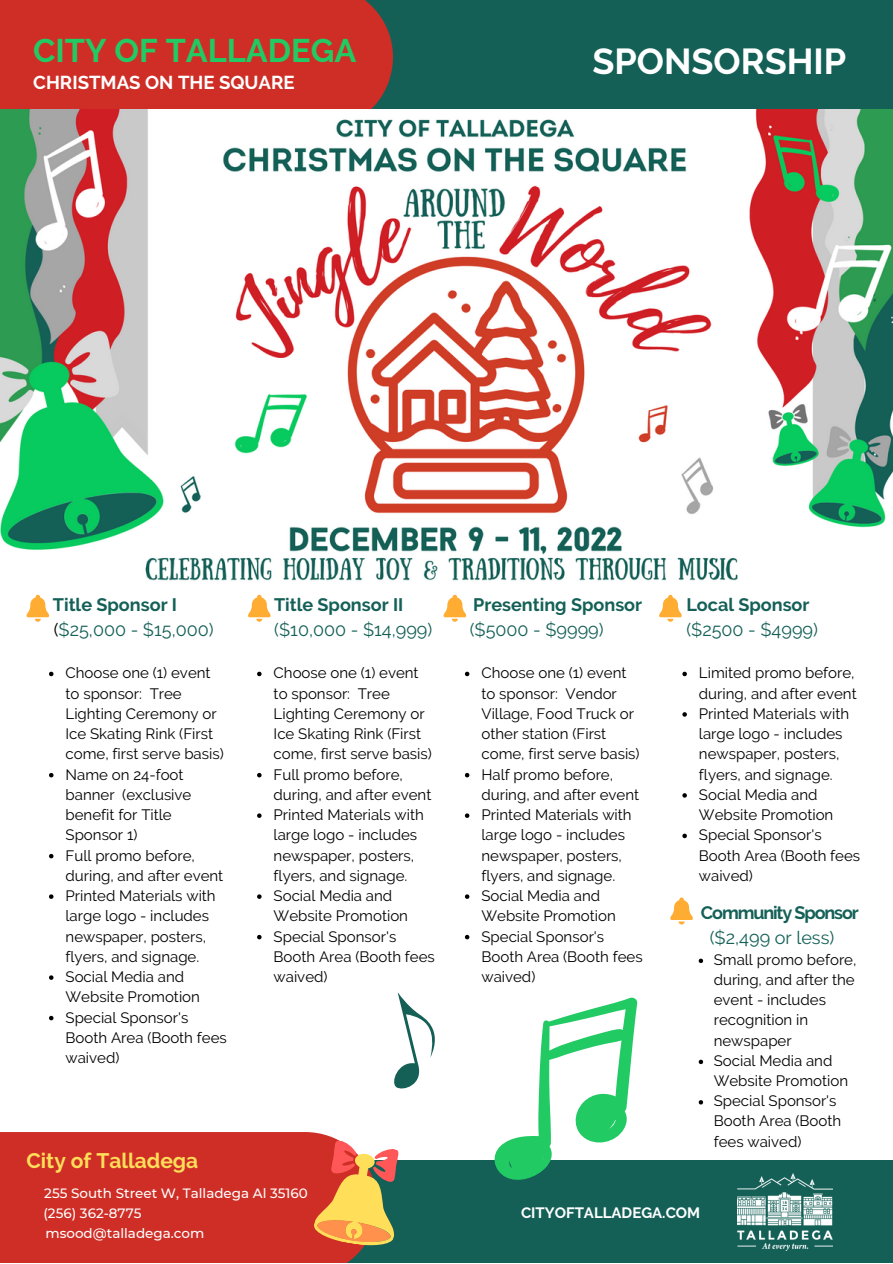
<style>
.page{position:relative;width:893px;height:1264px;background:#fff}
.page>*{position:absolute;margin:0;border:0;box-sizing:border-box;transform-origin:0 0}
.t1{font:700 36px "Raleway";color:#fff}
.t2{font:700 32.55px "Raleway";color:#22ca64}
.t3{font:700 21px "Raleway";color:#ffde59}
.t4{font:700 18.6px "Raleway";color:#fff}
.t5{font:18px/24.8px "Raleway";color:#146057}
.t6{font:700 18px "Raleway";color:#146057}
.t7{font:700 18px "Raleway";letter-spacing:-.06em;color:#146057}
.t8{font:15px/20.2px "Raleway";color:#000}
.t9{font:700 15px "Raleway";color:#fff}
.t10{font:500 13.5px/20px "Montserrat";color:#fff}
.s1{font-weight:700}
.s2{color:#000}
</style>
<div class="page">
<div style="left:0;top:0;width:892px;height:178px;background:#146057"></div>
<div style="left:0;top:1159px;width:892px;height:103px;background:#146057"></div>
<div style="left:0;top:1132px;width:362px;height:130px;background:#cf2e26"></div>
<div style="left:0;top:0;width:393px;height:109px;background:#cf2e26"></div>
<img style="left:737px;top:1173px;width:95px;height:77px">
<svg style="left:27px;top:595px;width:22px;height:26px"></svg>
<svg style="left:465px;top:671px;width:4px;height:5px"></svg>
<svg style="left:465px;top:773px;width:4px;height:4px"></svg>
<svg style="left:465px;top:813px;width:4px;height:5px"></svg>
<svg style="left:465px;top:894px;width:4px;height:4px"></svg>
<svg style="left:465px;top:934px;width:4px;height:5px"></svg>
<svg style="left:682px;top:671px;width:4px;height:5px"></svg>
<svg style="left:682px;top:712px;width:4px;height:4px"></svg>
<svg style="left:682px;top:793px;width:4px;height:4px"></svg>
<svg style="left:682px;top:833px;width:4px;height:5px"></svg>
<svg style="left:257px;top:671px;width:4px;height:5px"></svg>
<svg style="left:257px;top:773px;width:4px;height:4px"></svg>
<svg style="left:257px;top:813px;width:4px;height:5px"></svg>
<svg style="left:257px;top:894px;width:4px;height:4px"></svg>
<svg style="left:257px;top:934px;width:4px;height:5px"></svg>
<svg style="left:698px;top:958px;width:5px;height:5px"></svg>
<svg style="left:698px;top:1059px;width:5px;height:5px"></svg>
<svg style="left:698px;top:1100px;width:5px;height:4px"></svg>
<svg style="left:670px;top:897px;width:22px;height:27px"></svg>
<svg style="left:659px;top:595px;width:22px;height:26px"></svg>
<svg style="left:443px;top:595px;width:23px;height:26px"></svg>
<svg style="left:248px;top:595px;width:22px;height:26px"></svg>
<svg style="left:487px;top:997px;width:153px;height:183px"></svg>
<svg style="left:394px;top:992px;width:41px;height:97px"></svg>
<svg style="left:312px;top:1139px;width:94px;height:110px"></svg>
<img style="left:0;top:109px;width:892px;height:472px">
<svg style="left:49px;top:671px;width:4px;height:5px"></svg>
<svg style="left:49px;top:773px;width:4px;height:4px"></svg>
<svg style="left:49px;top:853px;width:4px;height:5px"></svg>
<svg style="left:49px;top:894px;width:4px;height:4px"></svg>
<svg style="left:49px;top:975px;width:4px;height:4px"></svg>
<svg style="left:49px;top:1015px;width:4px;height:5px"></svg>
<h2 class="t2" style="left:33px;top:31px;width:324px">CITY OF TALLADEGA</h2>
<p class="t4" style="left:33px;top:72px;width:263px">CHRISTMAS ON THE SQUARE</p>
<h1 class="t1" style="left:592px;top:40px;width:255px">SPONSORSHIP</h1>
<p class="t5" style="left:53px;top:592px;width:162px"><span class="s1">Title Sponsor I </span><span class="s2">(</span>$25,000 - $15,000)</p>
<p class="t8" style="left:66px;top:663px;width:163px">Choose one (1) event to sponsor: Tree<br>Lighting Ceremony or<br>Ice Skating Rink (First come, first serve basis)<br>Name on 24-foot banner (exclusive benefit for Title<br>Sponsor 1)<br>Full promo before, during, and after event<br>Printed Materials with large logo - includes newspaper, posters, flyers, and signage.<br>Social Media and<br>Website Promotion<br>Special Sponsor's<br>Booth Area (Booth fees waived)</p>
<h3 class="t3" style="left:27px;top:1148px;width:173px">City of Talladega</h3>
<p class="t6" style="left:274px;top:594px;width:131px">Title Sponsor II</p>
<p class="t5" style="left:274px;top:617px;width:159px">($10,000 - $14,999)</p>
<p class="t8" style="left:273px;top:663px;width:163px">Choose one (1) event to sponsor: Tree<br>Lighting Ceremony or<br>Ice Skating Rink (First come, first serve basis)<br>Full promo before, during, and after event<br>Printed Materials with large logo - includes newspaper, posters, flyers, and signage.<br>Social Media and<br>Website Promotion<br>Special Sponsor's<br>Booth Area (Booth fees waived)</p>
<p class="t10" style="left:43px;top:1183px;width:266px">255 South Street W, Talladega Al 35160 (256) 362-8775<br>msood@talladega.com</p>
<p class="t6" style="left:473px;top:594px;width:170px">Presenting Sponsor</p>
<p class="t5" style="left:469px;top:617px;width:135px">($5000 - $9999)</p>
<p class="t8" style="left:481px;top:663px;width:163px">Choose one (1) event to sponsor: Vendor<br>Village, Food Truck or other station (First come, first serve basis)<br>Half promo before, during, and after event<br>Printed Materials with large logo - includes newspaper, posters, flyers, and signage.<br>Social Media and<br>Website Promotion<br>Special Sponsor's<br>Booth Area (Booth fees waived)</p>
<p class="t6" style="left:686px;top:594px;width:125px">Local Sponsor</p>
<p class="t5" style="left:686px;top:617px;width:133px">($2500 - $4999)</p>
<p class="t8" style="left:699px;top:663px;width:163px">Limited promo before, during, and after event<br>Printed Materials with large logo - includes newspaper, posters, flyers, and signage.<br>Social Media and<br>Website Promotion<br>Special Sponsor's<br>Booth Area (Booth fees waived)</p>
<p class="t7" style="left:701px;top:902px;width:159px">Community Sponsor</p>
<p class="t5" style="left:709px;top:925px;width:126px">($2,499 or less)</p>
<p class="t8" style="left:713px;top:949px;width:144px">Small promo before, during, and after the event - includes recognition in newspaper<br>Social Media and<br>Website Promotion<br>Special Sponsor's<br>Booth Area (Booth fees waived)</p>
<p class="t9" style="left:521px;top:1203px;width:181px">CITYOFTALLADEGA.COM</p>
</div>
